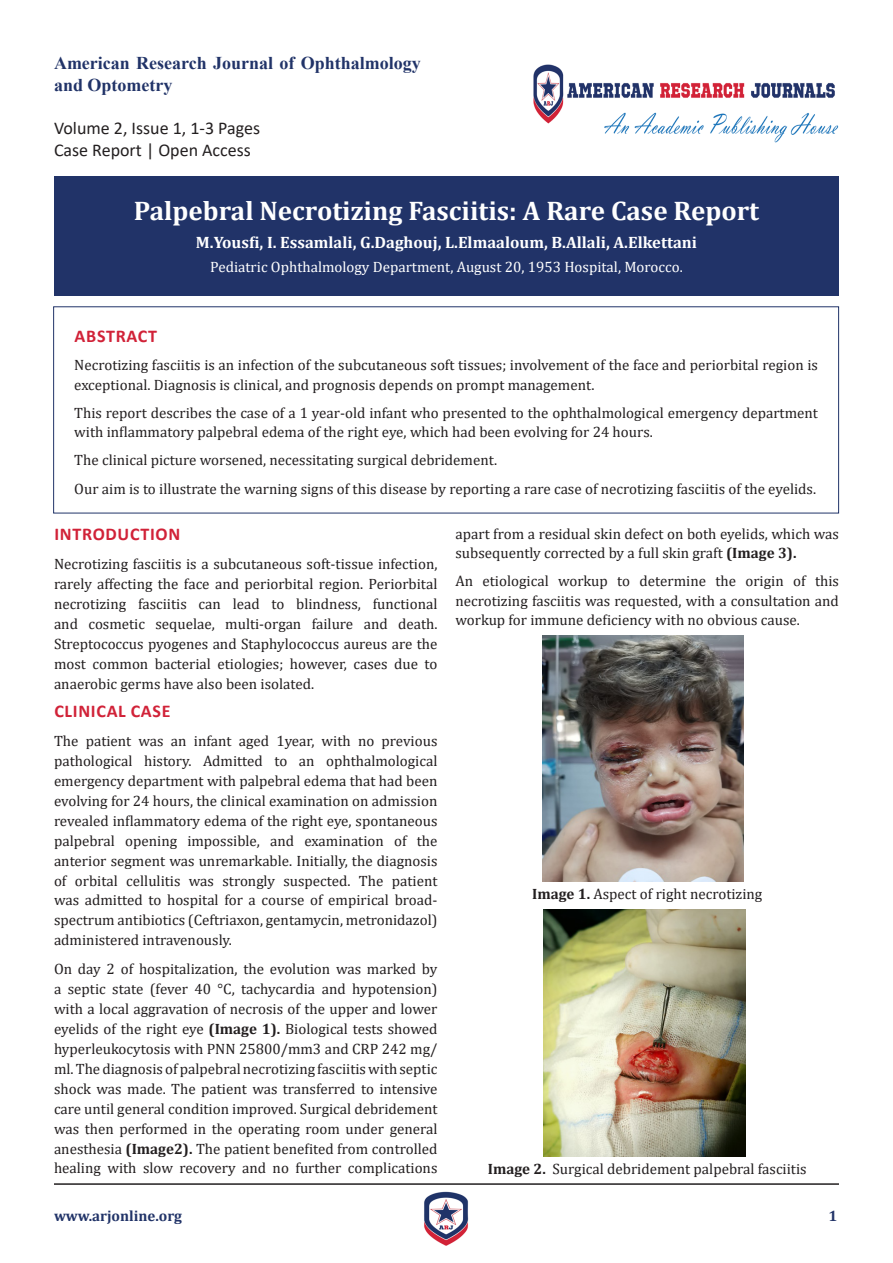
<style>
.page{position:relative;width:893px;height:1263px;background:#fff}
.page>*{position:absolute;margin:0;border:0;box-sizing:border-box;transform-origin:0 0}
.t1{font:700 27px "Cambria";color:#fff}
.t2{font:700 18px/21.6px "Times New Roman";color:#213368}
.t3{font:18px "Calibri";color:#231f20}
.t4{font:700 18px "Calibri";letter-spacing:.04em;color:#d12238}
.t5{font:700 16.5px "Cambria";color:#fff}
.t6{font:15px/20px "Cambria";color:#231f20;text-align:justify}
.t7{font:15px "Cambria";color:#fff}
.t8{font:700 15px "Cambria";color:#213368}
.s1{font-weight:700}
</style>
<div class="page">
<img style="left:424px;top:1191px;width:45px;height:55px">
<hr style="left:54px;top:1183px;width:785px;height:2px;background:#231f20">
<img style="left:533px;top:64px;width:306px;height:79px">
<div style="left:54px;top:176px;width:785px;height:119px;background:#213368"></div>
<img style="left:542px;top:636px;width:202px;height:246px">
<img style="left:543px;top:909px;width:202px;height:247px">
<p class="t2" style="left:54px;top:52px;width:368px">American Research Journal of Ophthalmology and Optometry</p>
<p class="t3" style="left:54px;top:116px;width:208px">Volume 2, Issue 1, 1-3 Pages</p>
<p class="t3" style="left:54px;top:137px;width:198px">Case Report | Open Access</p>
<p class="t1" style="left:134px;top:192px;width:627px">Palpebral Necrotizing Fasciitis: A Rare Case Report</p>
<p class="t5" style="left:196px;top:231px;width:503px">M.Yousfi, I. Essamlali, G.Daghouj, L.Elmaaloum, B.Allali, A.Elkettani</p>
<p class="t7" style="left:210px;top:258px;width:474px">Pediatric Ophthalmology Department, August 20, 1953 Hospital, Morocco.</p>
<p class="t4" style="left:75px;top:323px;width:84px">ABSTRACT</p>
<p class="t6" style="left:74px;top:355px;width:745px;line-height:19.5px">Necrotizing fasciitis is an infection of the subcutaneous soft tissues; involvement of the face and periorbital region is exceptional. Diagnosis is clinical, and prognosis depends on prompt management.</p>
<p class="t6" style="left:74px;top:403px;width:745px;line-height:19.5px">This report describes the case of a 1 year-old infant who presented to the ophthalmological emergency department with inflammatory palpebral edema of the right eye, which had been evolving for 24 hours.</p>
<p class="t6" style="left:74px;top:450px;width:424px">The clinical picture worsened, necessitating surgical debridement.</p>
<p class="t6" style="left:74px;top:478px;width:743px">Our aim is to illustrate the warning signs of this disease by reporting a rare case of necrotizing fasciitis of the eyelids.</p>
<p class="t4" style="left:54px;top:522px;width:127px">INTRODUCTION</p>
<p class="t6" style="left:54px;top:554px;width:385px">Necrotizing fasciitis is a subcutaneous soft-tissue infection, rarely affecting the face and periorbital region. Periorbital necrotizing fasciitis can lead to blindness, functional and cosmetic sequelae, multi-organ failure and death.<br>Streptococcus pyogenes and Staphylococcus aureus are the most common bacterial etiologies; however, cases due to anaerobic germs have also been isolated.</p>
<p class="t4" style="left:54px;top:698px;width:118px">CLINICAL CASE</p>
<p class="t6" style="left:54px;top:731px;width:385px">The patient was an infant aged 1year, with no previous pathological history. Admitted to an ophthalmological emergency department with palpebral edema that had been evolving for 24 hours, the clinical examination on admission revealed inflammatory edema of the right eye, spontaneous palpebral opening impossible, and examination of the anterior segment was unremarkable. Initially, the diagnosis of orbital cellulitis was strongly suspected. The patient was admitted to hospital for a course of empirical broad&shy;spectrum antibiotics (Ceftriaxon, gentamycin, metronidazol) administered intravenously.</p>
<p class="t6" style="left:54px;top:959px;width:385px">On day 2 of hospitalization, the evolution was marked by a septic state (fever 40 °C, tachycardia and hypotension) with a local aggravation of necrosis of the upper and lower eyelids of the right eye <span class="s1">(Image 1).</span> Biological tests showed hyperleukocytosis with PNN 25800/mm3 and CRP 242 mg/ ml. The diagnosis of palpebral necrotizing fasciitis with septic shock was made. The patient was transferred to intensive care until general condition improved. Surgical debridement was then performed in the operating room under general anesthesia <span class="s1">(Image2).</span> The patient benefited from controlled healing with slow recovery and no further complications</p>
<p class="t6" style="left:455px;top:524px;width:385px;line-height:19.5px">apart from a residual skin defect on both eyelids, which was subsequently corrected by a full skin graft <span class="s1">(Image 3).</span></p>
<p class="t6" style="left:455px;top:571px;width:385px;line-height:19.5px">An etiological workup to determine the origin of this necrotizing fasciitis was requested, with a consultation and workup for immune deficiency with no obvious cause.</p>
<p class="t6" style="left:532px;top:884px;width:232px"><span class="s1">Image 1.</span> Aspect of right necrotizing</p>
<p class="t6" style="left:488px;top:1158px;width:320px"><span class="s1">Image 2.</span> Surgical debridement palpebral fasciitis</p>
<p class="t8" style="left:54px;top:1205px;width:130px">www.arjonline.org</p>
<p class="t8" style="left:828px;top:1205px;width:10px">1</p>
</div>
